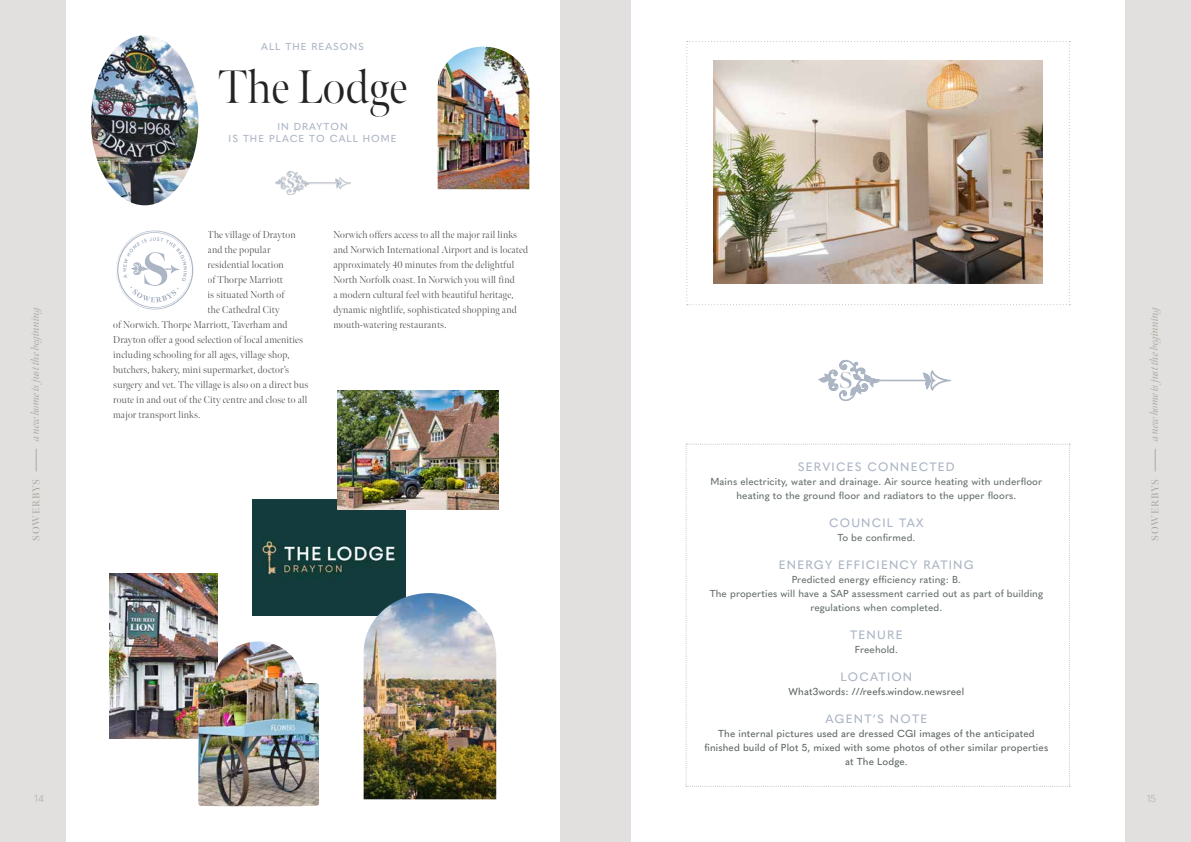
<style>
.page{position:relative;width:1191px;height:842px;background:#fff}
.page>*{position:absolute;margin:0;border:0;box-sizing:border-box;transform-origin:0 0}
.t1{font:300 47px "Meno Banner";color:#232323}
.t2{font:500 12px "Quasimoda";letter-spacing:.1em;color:#abb5c4}
.t3{font:500 12px "Quasimoda";letter-spacing:.1em;color:#acb5c4}
.t4{font:italic 11px "Meno Banner";letter-spacing:-.01em;color:#ada8a0}
.t5{font:300 10px/15px "Meno Banner";letter-spacing:.02em;color:#4f4f4f}
.t6{font:500 10px/14px "Quasimoda";letter-spacing:.01em;color:#656f6c;text-align:center}
.t7{font:500 10px/14px "Quasimoda";letter-spacing:.01em;color:#5e6662;text-align:center}
.t8{font:500 10px/12px "Quasimoda";letter-spacing:.1em;color:#abb5c4;text-align:center}
.t9{font:600 10px "Meno Banner";letter-spacing:.08em;color:#ada8a0}
.t10{font:300 10px "Quasimoda";color:#ada8a0}
</style>
<div class="page">
<div style="left:0;top:0;width:595px;height:842px;background:#e2e0df"></div>
<div style="left:595px;top:0;width:596px;height:842px;background:#e2e0df"></div>
<svg style="left:36px;top:449px;width:1px;height:22px"></svg>
<svg style="left:1155px;top:449px;width:1px;height:22px"></svg>
<div style="left:66px;top:0;width:493px;height:842px;background:#fff"></div>
<img style="left:438px;top:47px;width:91px;height:142px">
<div style="left:631px;top:0;width:493px;height:842px;background:#fff"></div>
<img style="left:252px;top:499px;width:153px;height:116px">
<img style="left:110px;top:574px;width:107px;height:165px">
<img style="left:338px;top:390px;width:161px;height:119px">
<img style="left:198px;top:641px;width:121px;height:165px">
<svg style="left:116px;top:231px;width:77px;height:79px"></svg>
<img style="left:275px;top:172px;width:75px;height:23px">
<svg style="left:818px;top:360px;width:133px;height:41px"></svg>
<svg style="left:686px;top:41px;width:384px;height:264px"></svg>
<img style="left:714px;top:61px;width:328px;height:222px">
<svg style="left:685px;top:444px;width:385px;height:343px"></svg>
<img style="left:364px;top:593px;width:132px;height:206px">
<img style="left:91px;top:35px;width:107px;height:170px">
<p class="t8" style="left:261px;top:40px;width:104px">ALL THE REASONS</p>
<h1 class="t1" style="left:218px;top:59px;width:190px">The Lodge</h1>
<p class="t8" style="left:229px;top:120px;width:169px">IN DRAYTON<br>IS THE PLACE TO CALL HOME</p>
<p class="t5" style="left:207px;top:227px;width:90px">The village of Drayton</p>
<p class="t5" style="left:207px;top:242px;width:64px">and the popular</p>
<p class="t5" style="left:207px;top:257px;width:78px">residential location</p>
<p class="t5" style="left:207px;top:272px;width:77px">of Thorpe Marriott</p>
<p class="t5" style="left:207px;top:287px;width:78px">is situated North of</p>
<p class="t5" style="left:207px;top:302px;width:74px">the Cathedral City</p>
<p class="t5" style="left:113px;top:317px;width:176px">of Norwich. Thorpe Marriott, Taverham and</p>
<p class="t5" style="left:113px;top:332px;width:191px">Drayton offer a good selection of local amenities</p>
<p class="t5" style="left:113px;top:347px;width:178px">including schooling for all ages, village shop,</p>
<p class="t5" style="left:113px;top:362px;width:177px">butchers, bakery, mini supermarket, doctor’s</p>
<p class="t5" style="left:113px;top:377px;width:197px">surgery and vet. The village is also on a direct bus</p>
<p class="t5" style="left:113px;top:392px;width:196px">route in and out of the City centre and close to all</p>
<p class="t5" style="left:113px;top:407px;width:89px">major transport links.</p>
<p class="t5" style="left:333px;top:227px;width:196px">Norwich offers access to all the major rail links and Norwich International Airport and is located approximately 40 minutes from the delightful North Norfolk coast. In Norwich you will find<br>a modern cultural feel with beautiful heritage, dynamic nightlife, sophisticated shopping and mouth-watering restaurants.</p>
<p class="t4" style="left:29px;top:441px;width:138px;rotate:-90deg">a new home is just the beginning</p>
<p class="t4" style="left:1147px;top:441px;width:138px;rotate:-90deg">a new home is just the beginning</p>
<p class="t2" style="left:798px;top:458px;width:158px">SERVICES CONNECTED</p>
<p class="t6" style="left:710px;top:474px;width:333px">Mains electricity, water and drainage. Air source heating with underfloor heating to the ground floor and radiators to the upper floors.</p>
<p class="t2" style="left:829px;top:514px;width:96px">COUNCIL TAX</p>
<p class="t6" style="left:837px;top:530px;width:80px">To be confirmed.</p>
<p class="t2" style="left:779px;top:556px;width:196px">ENERGY EFFICIENCY RATING</p>
<p class="t6" style="left:709px;top:572px;width:335px">Predicted energy efficiency rating: B.<br>The properties will have a SAP assessment carried out as part of building regulations when completed.</p>
<p class="t2" style="left:850px;top:626px;width:54px">TENURE</p>
<p class="t6" style="left:854px;top:642px;width:45px">Freehold.</p>
<p class="t3" style="left:840px;top:668px;width:73px">LOCATION</p>
<p class="t7" style="left:788px;top:684px;width:177px">What3words: ///reefs.window.newsreel</p>
<p class="t3" style="left:825px;top:710px;width:103px">AGENT’S NOTE</p>
<p class="t7" style="left:704px;top:726px;width:345px">The internal pictures used are dressed CGI images of the anticipated finished build of Plot 5, mixed with some photos of other similar properties at The Lodge.</p>
<p class="t9" style="left:30px;top:541px;width:63px;rotate:-90deg">SOWERBYS</p>
<p class="t9" style="left:1149px;top:541px;width:63px;rotate:-90deg">SOWERBYS</p>
<p class="t10" style="left:35px;top:791px;width:11px">14</p>
<p class="t10" style="left:1147px;top:791px;width:10px">15</p>
</div>
